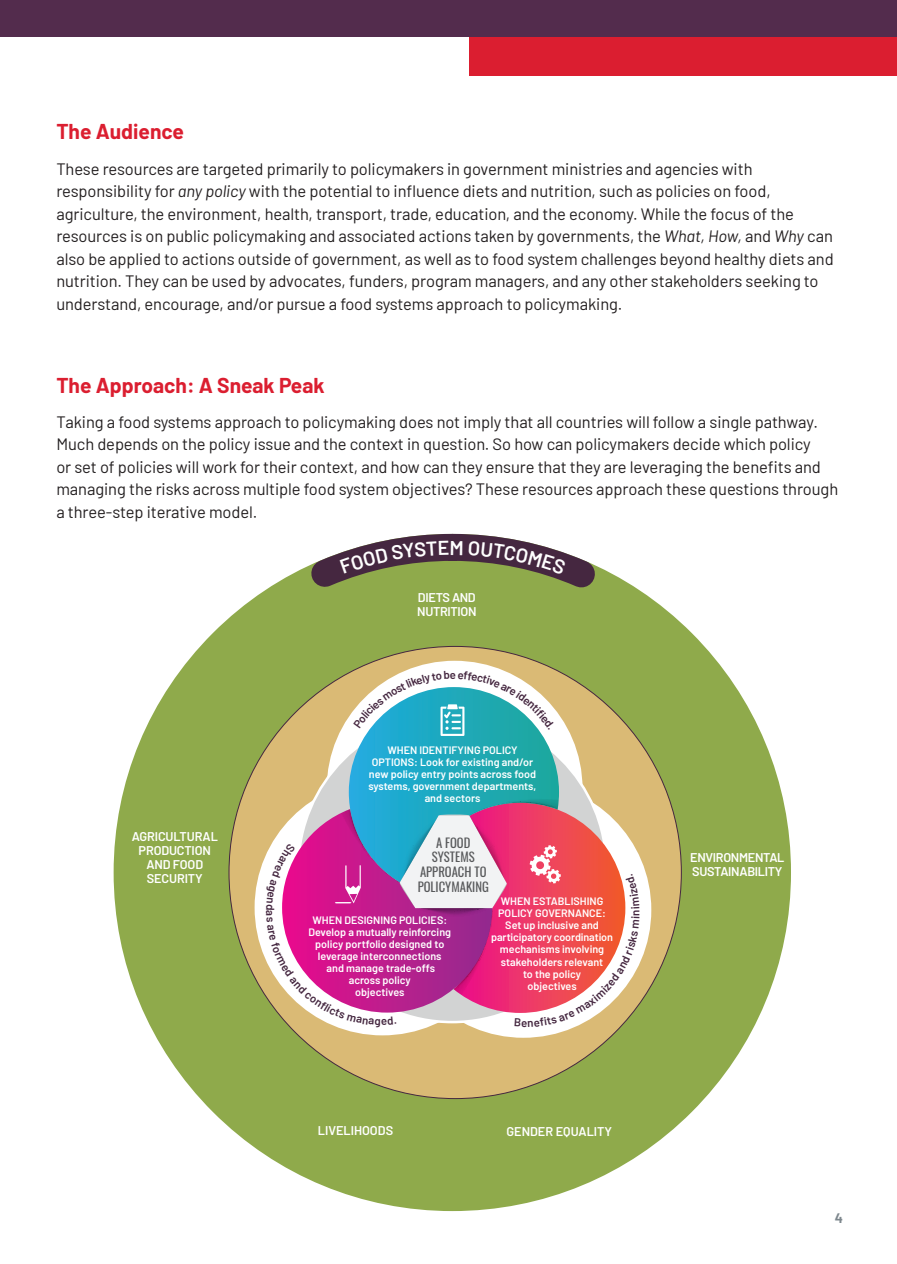
<style>
.page{position:relative;width:897px;height:1264px;background:#fff}
.page>*{position:absolute;margin:0;border:0;box-sizing:border-box;transform-origin:0 0}
.t1{font:700 21px "Barlow";color:#db1e30}
.t2{font:16.5px/22.5px "Barlow";letter-spacing:-.005em;color:#231f20}
.t3{font:700 13.5px "Barlow";color:#7d878d}
.t4{font:600 12.6px/14px "Barlow";letter-spacing:-.01em;color:#fff}
.t5{font:12.6px/14.5px "Oswald";color:#58595b;text-align:center}
.t6{font:600 11.4px "Barlow";color:#452740}
.t7{font:600 10.8px/12px "Barlow";color:#fff;text-align:center}
.s1{font-style:italic}
</style>
<div class="page">
<div style="left:745px;top:37px;width:151px;height:38px;background:#db1e30"></div>
<div style="left:0;top:0;width:896px;height:37px;background:#532c4d"></div>
<div style="left:469px;top:37px;width:318px;height:38px;background:#db1e30"></div>
<svg style="left:114px;top:576px;width:676px;height:635px;fill:#8faa4b"></svg>
<svg style="left:228px;top:646px;width:453px;height:453px;background:#aeaf5e"></svg>
<div style="left:254px;top:779px;width:256px;height:256px;background:#fff;border-radius:50%"></div>
<div style="left:395px;top:782px;width:256px;height:255px;background:#fff;border-radius:50%"></div>
<svg style="left:289px;top:533px;width:327px;height:76px"></svg>
<svg style="left:266px;top:671px;width:373px;height:356px"></svg>
<p class="t1" style="left:56px;top:116px;width:129px">The Audience</p>
<p class="t2" style="left:56px;top:156px;width:778px">These resources are targeted primarily to policymakers in government ministries and agencies with responsibility for <span class="s1">any policy</span> with the potential to influence diets and nutrition, such as policies on food, agriculture, the environment, health, transport, trade, education, and the economy. While the focus of the resources is on public policymaking and associated actions taken by governments, the <span class="s1">What, How,</span> and <span class="s1">Why</span> can also be applied to actions outside of government, as well as to food system challenges beyond healthy diets and nutrition. They can be used by advocates, funders, program managers, and any other stakeholders seeking to understand, encourage, and/or pursue a food systems approach to policymaking.</p>
<p class="t1" style="left:56px;top:369px;width:270px">The Approach: A Sneak Peak</p>
<p class="t2" style="left:56px;top:409px;width:783px">Taking a food systems approach to policymaking does not imply that all countries will follow a single pathway.<br>Much depends on the policy issue and the context in question. So how can policymakers decide which policy<br>or set of policies will work for their context, and how can they ensure that they are leveraging the benefits and managing the risks across multiple food system objectives? These resources approach these questions through a three-step iterative model.</p>
<p class="t4" style="left:417px;top:590px;width:61px">DIETS AND<br>NUTRITION</p>
<p class="t4" style="left:132px;top:829px;width:88px;text-align:center">AGRICULTURAL<br>PRODUCTION<br>AND FOOD<br>SECURITY</p>
<p class="t7" style="left:368px;top:743px;width:169px">WHEN IDENTIFYING POLICY<br>OPTIONS: Look for existing and/or new policy entry points across food systems, government departments, and sectors</p>
<p class="t5" style="left:417px;top:834px;width:73px">A FOOD<br>SYSTEMS<br>APPROACH TO<br>POLICYMAKING</p>
<p class="t7" style="left:308px;top:913px;width:144px">WHEN DESIGNING POLICIES:<br>Develop a mutually reinforcing policy portfolio designed to leverage interconnections and manage trade-offs across policy<br>objectives</p>
<p class="t7" style="left:491px;top:894px;width:123px">WHEN ESTABLISHING<br>POLICY GOVERNANCE:<br>Set up inclusive and participatory coordination mechanisms involving stakeholders relevant<br>to the policy<br>objectives</p>
<p class="t6" style="left:627px;top:915px;width:8px;rotate:-90deg">n</p>
<p class="t4" style="left:318px;top:1123px;width:77px">LIVELIHOODS</p>
<p class="t4" style="left:506px;top:1123px;width:107px">GENDER EQUALITY</p>
<p class="t4" style="left:690px;top:850px;width:96px">ENVIRONMENTAL<br>SUSTAINABILITY</p>
<p class="t3" style="left:834px;top:1208px;width:10px">4</p>
</div>
